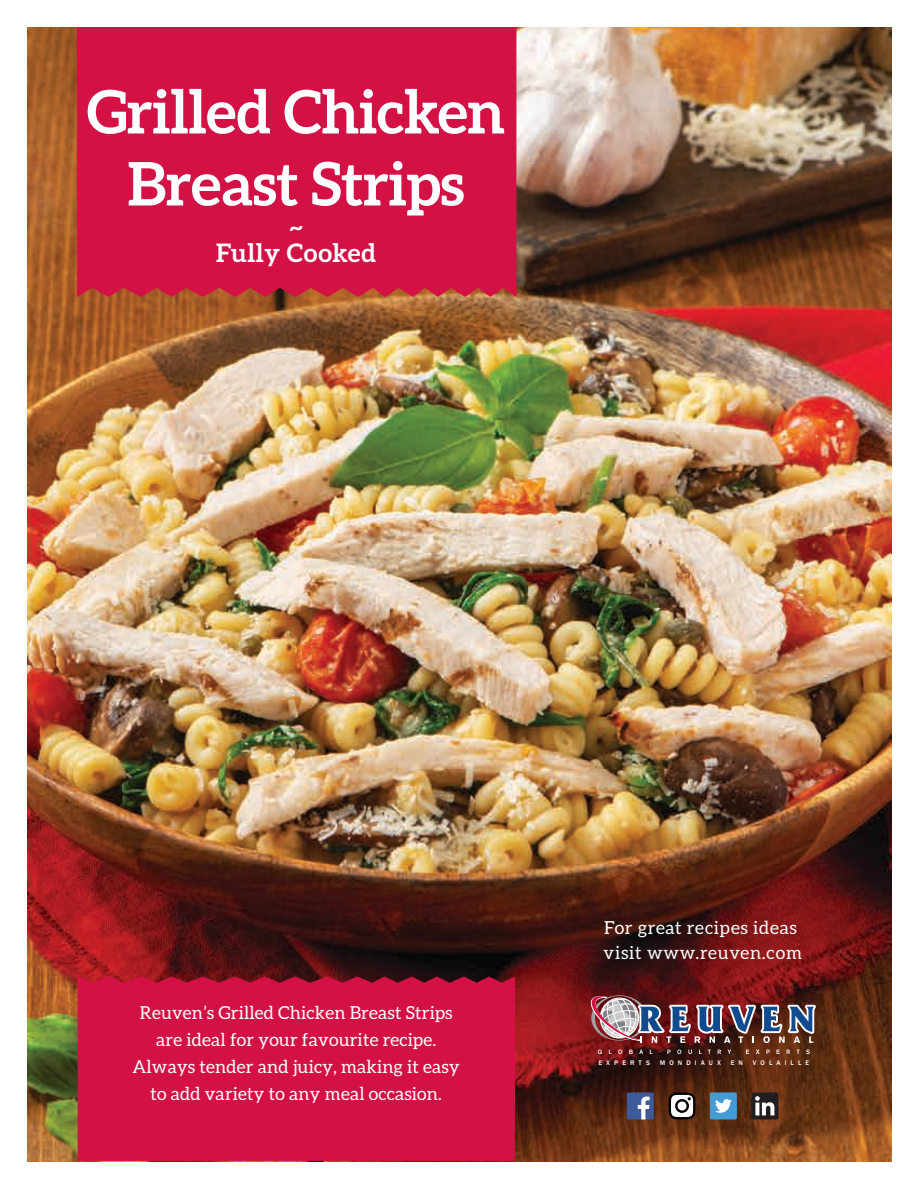
<style>
.page{position:relative;width:918px;height:1188px;background:#fff}
.page>*{position:absolute;margin:0;border:0;box-sizing:border-box;transform-origin:0 0}
.t1{font:700 60px/72px "Aleo";letter-spacing:-.01em;color:#fff;text-align:center}
.t2{font:700 25.5px/26.1px "Aleo";letter-spacing:.02em;color:#fff;text-align:center}
.t3{font:18px/24.6px "Aleo";letter-spacing:.04em;color:#fff}
.t4{font:17.85px/26.8px "Aleo";letter-spacing:.01em;color:#fff;text-align:center}
.t5{font:500 6.75px "Franklin Gothic";letter-spacing:.6em;color:#fff}
</style>
<div class="page">
<img style="left:27px;top:27px;width:864px;height:1134px">
<img style="left:588px;top:995px;width:230px;height:48px">
<img style="left:586px;top:1047px;width:262px;height:54px">
<div style="left:77px;top:27px;width:439px;height:270px;background:#d41145"></div>
<div style="left:78px;top:976px;width:437px;height:185px;background:#d41145"></div>
<div style="left:627px;top:1092px;width:27px;height:27px;background:#3e5a99"></div>
<svg style="left:638px;top:1097px;width:12px;height:22px"></svg>
<div style="left:710px;top:1092px;width:27px;height:27px;background:#449cd6"></div>
<svg style="left:715px;top:1099px;width:17px;height:14px"></svg>
<svg style="left:669px;top:1092px;width:27px;height:27px"></svg>
<svg style="left:751px;top:1092px;width:27px;height:27px"></svg>
<h1 class="t1" style="left:87px;top:75px;width:420px">Grilled Chicken<br>Breast Strips</h1>
<h2 class="t2" style="left:216px;top:213px;width:162px">~<br>Fully Cooked</h2>
<p class="t4" style="left:133px;top:999px;width:329px">Reuven’s Grilled Chicken Breast Strips are ideal for your favourite recipe.<br>Always tender and juicy, making it easy to add variety to any meal occasion.</p>
<p class="t3" style="left:604px;top:915px;width:200px">For great recipes ideas visit www.reuven.com</p>
<p class="t5" style="left:599px;top:1059px;width:53px">EXPERTS</p>
<p class="t5" style="left:660px;top:1059px;width:63px">MONDIAUX</p>
<p class="t5" style="left:731px;top:1059px;width:14px">E N</p>
<p class="t5" style="left:753px;top:1059px;width:58px">VOLAILLE</p>
</div>
